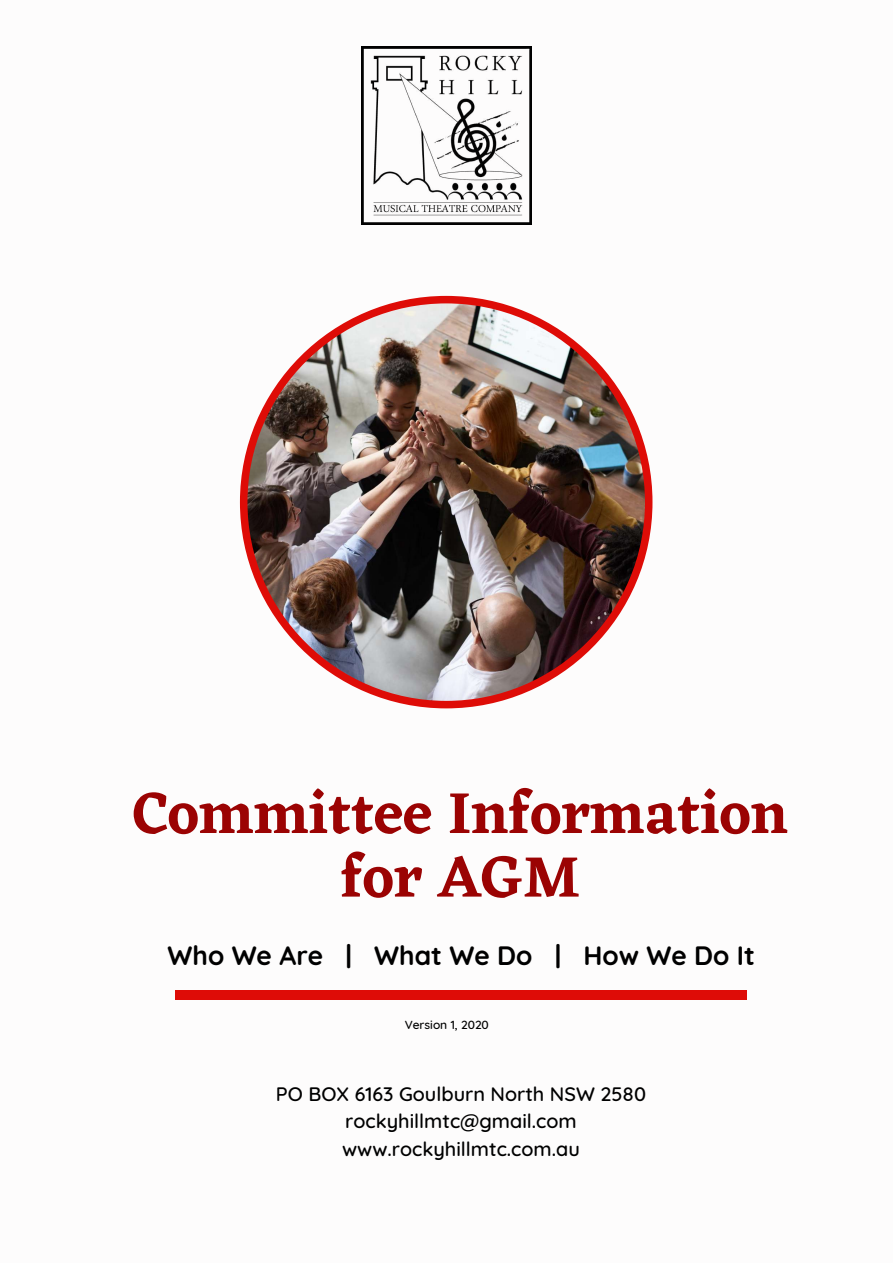
<style>
.page{position:relative;width:893px;height:1263px;background:#fff}
.page>*{position:absolute;margin:0;border:0;box-sizing:border-box;transform-origin:0 0}
.t1{font:600 60px/63.6px "Eczar";color:#9b0303;text-align:center}
.t2{font:700 26.47px "Quicksand";color:#000}
.t3{font:500 19.88px/27.6px "Quicksand";color:#000;text-align:center}
.t4{font:500 12px "Quicksand";color:#000}
</style>
<div class="page">
<div style="left:175px;top:990px;width:572px;height:10px;background:#de0c07"></div>
<img style="left:240px;top:296px;width:412px;height:412px">
<img style="left:361px;top:46px;width:170px;height:179px">
<h1 class="t1" style="left:133px;top:780px;width:656px">Committee Information for AGM</h1>
<h2 class="t2" style="left:167px;top:939px;width:589px">Who We Are | What We Do | How We Do It</h2>
<p class="t4" style="left:405px;top:1017px;width:86px">Version 1, 2020</p>
<p class="t3" style="left:276px;top:1079px;width:372px">PO BOX 6163 Goulburn North NSW 2580 rockyhillmtc@gmail.com www.rockyhillmtc.com.au</p>
</div>
